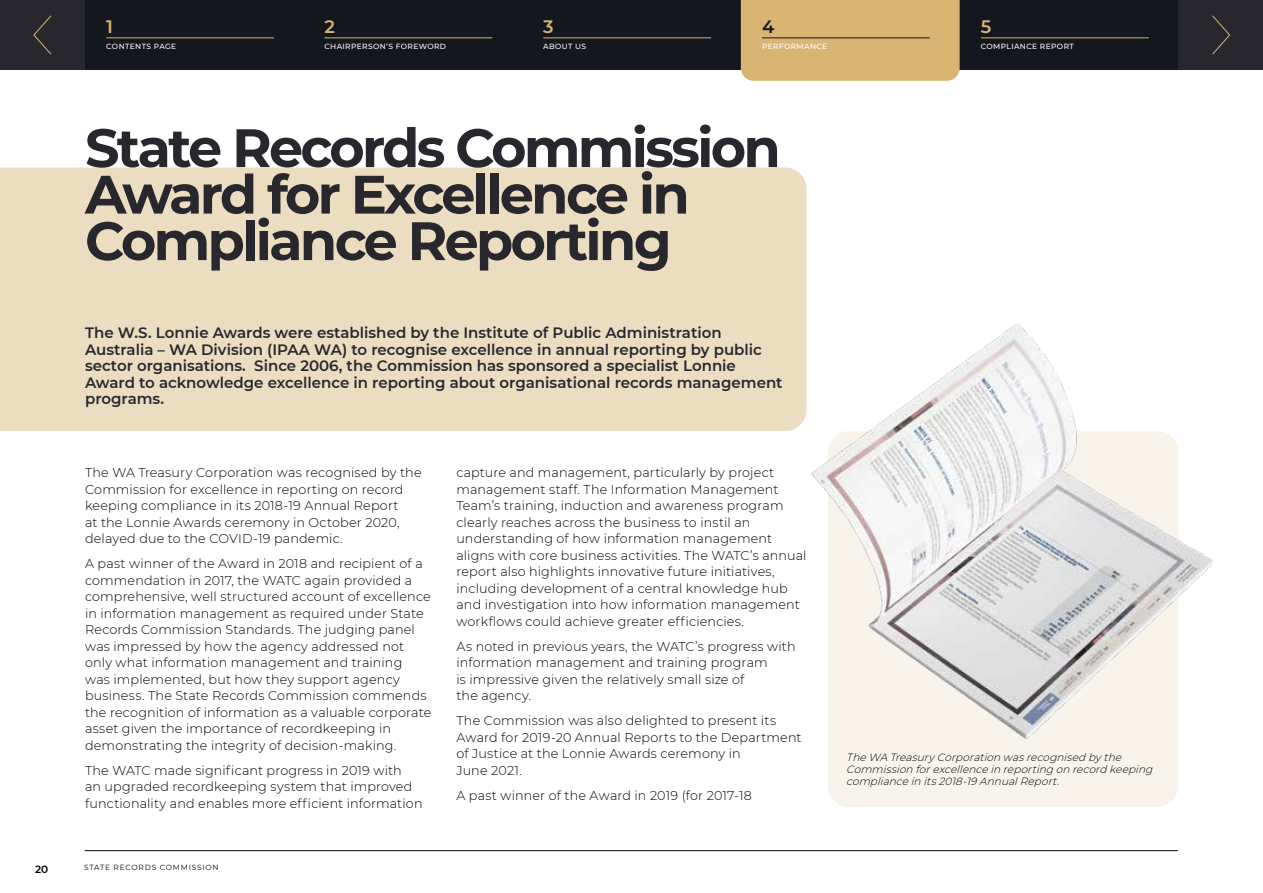
<style>
.page{position:relative;width:1263px;height:893px;background:#fff}
.page>*{position:absolute;margin:0;border:0;box-sizing:border-box;transform-origin:0 0}
.t1{font:700 54px/46.5px "Montserrat";letter-spacing:-.05em;color:#27272d}
.t2{font:600 18px "Montserrat";color:#d9b573}
.t3{font:600 18px "Montserrat";color:#15171e}
.t4{font:600 15px/16.5px "Montserrat";color:#27272d}
.t5{font:300 12.75px/16.5px "Montserrat";letter-spacing:.01em;color:#000}
.t6{font:italic 300 10.5px/12px "Montserrat";color:#000}
.t7{font:600 10.5px "Montserrat";color:#000}
.t8{font:500 7.5px "Montserrat";letter-spacing:.05em;color:#fff}
.t9{font:7.5px "Montserrat";letter-spacing:.1em;color:#000}
</style>
<div class="page">
<div style="left:828px;top:431px;width:350px;height:376px;background:#f9f4eb;border-radius:21px"></div>
<img style="left:806px;top:299px;width:407px;height:440px">
<div style="left:0;top:168px;width:806px;height:263px;background:#edddc0"></div>
<hr style="left:85px;top:850px;width:1093px;height:1px;background:#000">
<div style="left:522px;top:0;width:219px;height:70px;background:#15171e"></div>
<div style="left:960px;top:0;width:218px;height:70px;background:#15171e"></div>
<div style="left:303px;top:0;width:219px;height:70px;background:#15171e"></div>
<div style="left:85px;top:0;width:219px;height:70px;background:#15171e"></div>
<div style="left:0;top:0;width:84px;height:70px;background:#27272d"></div>
<div style="left:1178px;top:0;width:85px;height:70px;background:#27272d"></div>
<hr style="left:543px;top:38px;width:168px;height:1px;background:#d9b573">
<hr style="left:981px;top:38px;width:168px;height:1px;background:#d9b573">
<hr style="left:324px;top:38px;width:168px;height:1px;background:#d9b573">
<hr style="left:106px;top:38px;width:168px;height:1px;background:#d9b573">
<svg style="left:33px;top:15px;width:19px;height:40px"></svg>
<svg style="left:1212px;top:15px;width:18px;height:40px"></svg>
<div style="left:741px;top:0;width:219px;height:81px;background:#d9b573"></div>
<hr style="left:762px;top:38px;width:168px;height:1px;background:#15171e">
<h2 class="t2" style="left:106px;top:14px;width:8px">1</h2>
<p class="t8" style="left:106px;top:41px;width:72px">CONTENTS PAGE</p>
<h2 class="t2" style="left:324px;top:14px;width:12px">2</h2>
<p class="t8" style="left:324px;top:41px;width:123px">CHAIRPERSON’S FOREWORD</p>
<h2 class="t2" style="left:543px;top:14px;width:12px">3</h2>
<p class="t8" style="left:543px;top:41px;width:44px">ABOUT US</p>
<h2 class="t3" style="left:762px;top:14px;width:14px">4</h2>
<p class="t8" style="left:762px;top:41px;width:67px">PERFORMANCE</p>
<h2 class="t2" style="left:981px;top:14px;width:12px">5</h2>
<p class="t8" style="left:981px;top:41px;width:94px">COMPLIANCE REPORT</p>
<h1 class="t1" style="left:85px;top:122px;width:697px">State Records Commission<br>Award for Excellence in<br>Compliance Reporting</h1>
<p class="t4" style="left:85px;top:324px;width:699px">The W.S. Lonnie Awards were established by the Institute of Public Administration Australia – WA Division (IPAA WA) to recognise excellence in annual reporting by public sector organisations. Since 2006, the Commission has sponsored a specialist Lonnie Award to acknowledge excellence in reporting about organisational records management programs.</p>
<p class="t5" style="left:85px;top:464px;width:338px">The WA Treasury Corporation was recognised by the Commission for excellence in reporting on record keeping compliance in its 2018-19 Annual Report<br>at the Lonnie Awards ceremony in October 2020, delayed due to the COVID-19 pandemic.</p>
<p class="t5" style="left:85px;top:555px;width:348px">A past winner of the Award in 2018 and recipient of a commendation in 2017, the WATC again provided a comprehensive, well structured account of excellence in information management as required under State Records Commission Standards. The judging panel was impressed by how the agency addressed not only what information management and training<br>was implemented, but how they support agency business. The State Records Commission commends the recognition of information as a valuable corporate asset given the importance of recordkeeping in demonstrating the integrity of decision-making.</p>
<p class="t5" style="left:85px;top:762px;width:339px">The WATC made significant progress in 2019 with<br>an upgraded recordkeeping system that improved functionality and enables more efficient information</p>
<p class="t7" style="left:35px;top:862px;width:15px">20</p>
<p class="t9" style="left:84px;top:863px;width:136px">STATE RECORDS COMMISSION</p>
<p class="t5" style="left:456px;top:464px;width:352px">capture and management, particularly by project management staff. The Information Management Team’s training, induction and awareness program clearly reaches across the business to instil an understanding of how information management aligns with core business activities. The WATC’s annual report also highlights innovative future initiatives, including development of a central knowledge hub and investigation into how information management workflows could achieve greater efficiencies.</p>
<p class="t5" style="left:456px;top:638px;width:341px">As noted in previous years, the WATC’s progress with information management and training program<br>is impressive given the relatively small size of<br>the agency.</p>
<p class="t5" style="left:456px;top:712px;width:347px">The Commission was also delighted to present its Award for 2019-20 Annual Reports to the Department of Justice at the Lonnie Awards ceremony in<br>June 2021.</p>
<p class="t5" style="left:456px;top:787px;width:297px">A past winner of the Award in 2019 (for 2017-18</p>
<p class="t6" style="left:846px;top:751px;width:311px">TheWA Treasury Corporation wasrecognised by the<br>Commission forexcellencein reporting on record keeping compliancein its2018-19AnnualReport.</p>
</div>
